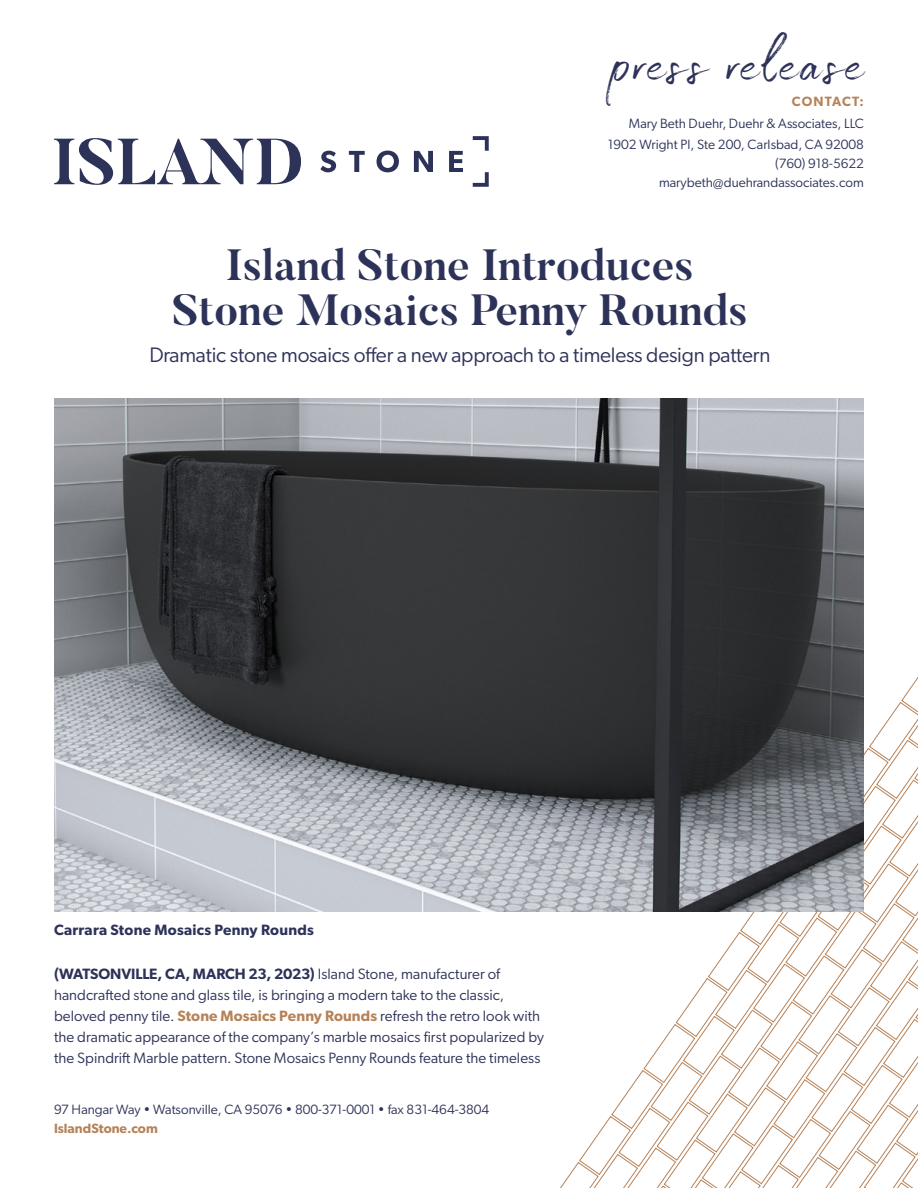
<style>
.page{position:relative;width:918px;height:1188px;background:#fff}
.page>*{position:absolute;margin:0;border:0;box-sizing:border-box;transform-origin:0 0}
.t1{font:700 43.5px/45px "Butler";color:#2d3258;text-align:center}
.t2{font:42px "Gustavson Script";letter-spacing:.08em;color:#2d3258}
.t3{font:21px "Gibson";letter-spacing:-.01em;color:#2d3258}
.t4{font:15px/21px "Gibson";letter-spacing:.005em;color:#2d3258}
.t5{font:600 15px "Gibson";letter-spacing:.015em;color:#2d3258}
.t6{font:13.5px/21px "Gibson";color:#2d3258;text-align:right}
.t7{font:600 13.5px "Gibson";color:#b68258}
.t8{font:600 13.5px "Gibson";letter-spacing:.08em;color:#b68258}
.s1{font-weight:600}
.s2{font-weight:600;color:#b68258}
</style>
<div class="page">
<svg style="left:560px;top:677px;width:358px;height:511px"></svg>
<img style="left:54px;top:398px;width:810px;height:514px">
<svg style="left:473px;top:172px;width:16px;height:15px"></svg>
<svg style="left:473px;top:136px;width:16px;height:15px"></svg>
<svg style="left:320px;top:151px;width:16px;height:21px"></svg>
<svg style="left:349px;top:151px;width:16px;height:21px"></svg>
<svg style="left:377px;top:151px;width:22px;height:21px"></svg>
<svg style="left:414px;top:151px;width:19px;height:21px"></svg>
<svg style="left:449px;top:151px;width:14px;height:21px"></svg>
<svg style="left:54px;top:138px;width:247px;height:47px"></svg>
<h2 class="t2" style="left:613px;top:40px;width:253px">press release</h2>
<p class="t8" style="left:792px;top:94px;width:74px">CONTACT:</p>
<p class="t6" style="left:608px;top:112px;width:258px">Mary Beth Duehr, Duehr &amp; Associates, LLC<br>1902 Wright Pl, Ste 200, Carlsbad, CA 92008</p>
<p class="t6" style="left:659px;top:153px;width:206px;line-height:19.5px">(760) 918-5622 marybeth@duehrandassociates.com</p>
<h1 class="t1" style="left:172px;top:243px;width:577px">Island Stone Introduces<br>Stone Mosaics Penny Rounds</h1>
<h3 class="t3" style="left:149px;top:342px;width:622px">Dramatic stone mosaics offer a new approach to a timeless design pattern</h3>
<p class="t5" style="left:54px;top:921px;width:261px">Carrara Stone Mosaics Penny Rounds</p>
<p class="t4" style="left:54px;top:963px;width:492px"><span class="s1">(WATSONVILLE, CA, MARCH 23, 2023)</span> Island Stone, manufacturer of handcrafted stone and glass tile, is bringing a modern take to the classic, beloved penny tile. <span class="s2">Stone Mosaics Penny Rounds</span> refresh the retro look with the dramatic appearance of the company’s marble mosaics first popularized by the Spindrift Marble pattern. Stone Mosaics Penny Rounds feature the timeless</p>
<p class="t6" style="left:54px;top:1098px;width:437px">97 Hangar Way • Watsonville, CA 95076 • 800-371-0001 • fax 831-464-3804</p>
<p class="t7" style="left:54px;top:1121px;width:105px">IslandStone.com</p>
</div>
